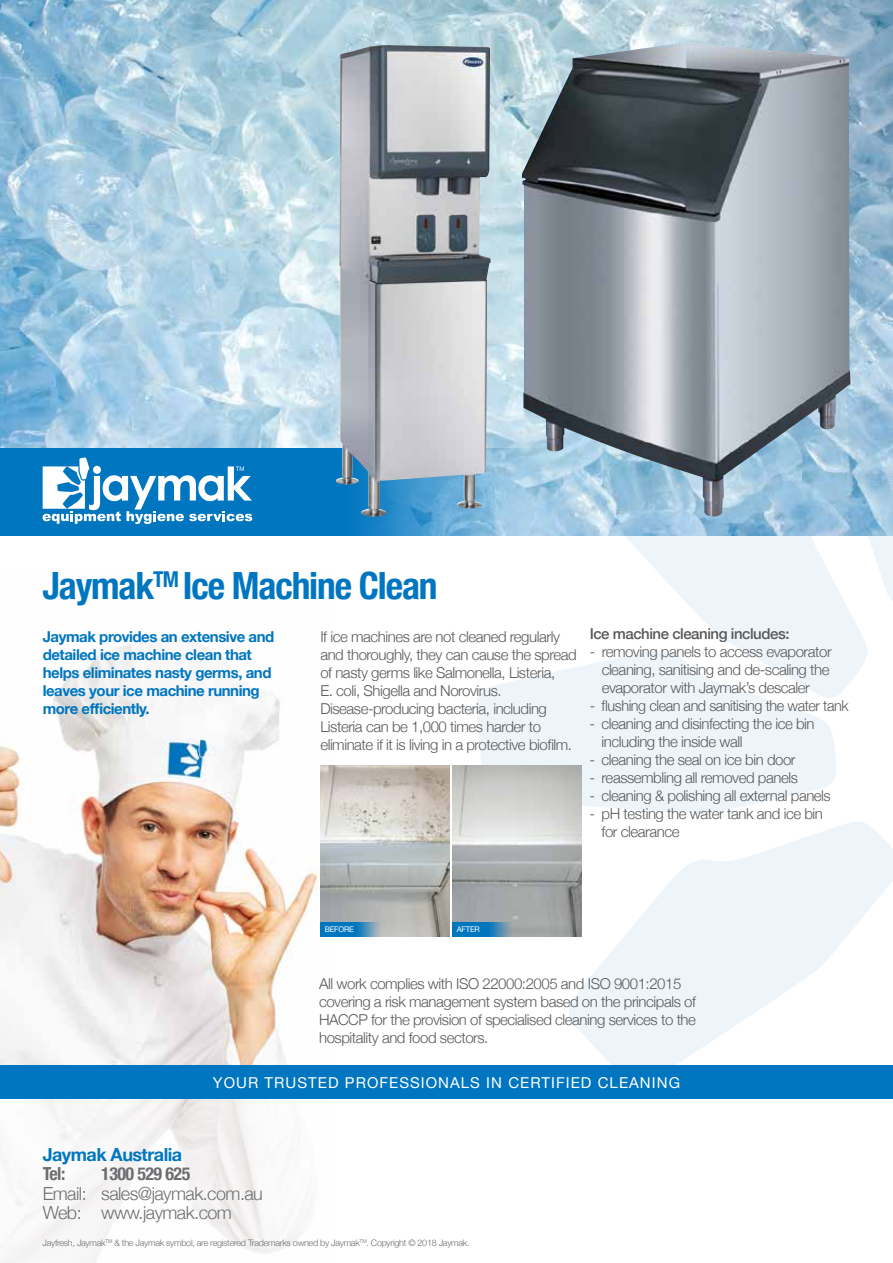
<style>
.page{position:relative;width:893px;height:1263px;background:#fff}
.page>*{position:absolute;margin:0;border:0;box-sizing:border-box;transform-origin:0 0}
.t1{font:700 condensed 37.5px "Helvetica Neue";letter-spacing:-.03em;color:#0076c0}
.t2{font:300 18px/19.5px "Helvetica Neue";letter-spacing:-.03em;color:#6d6e71}
.t3{font:700 18px "Helvetica Neue";letter-spacing:-.03em;color:#0076c0}
.t4{font:700 condensed 18px "Helvetica Neue";letter-spacing:-.03em;color:#6d6e71}
.t5{font:300 15px/18px "Helvetica Neue";letter-spacing:-.03em;color:#58595b}
.t6{font:700 15px/18px "Helvetica Neue";letter-spacing:-.03em;color:#0076c0}
.t7{font:15px "Helvetica Neue";letter-spacing:.07em;color:#fff}
.t8{font:500 15px "Helvetica Neue";letter-spacing:-.03em;color:#58595b}
.t9{font:300 9px "Helvetica Neue";letter-spacing:-.03em;color:#6d6e71}
.t10{font:7.65px "Helvetica Neue";letter-spacing:-.03em;color:#fff}
</style>
<div class="page">
<img style="left:0;top:639px;width:330px;height:426px">
<img style="left:0;top:0;width:893px;height:449px">
<svg style="left:475px;top:392px;width:418px;height:673px;fill:#eef5fa"></svg>
<svg style="left:845px;top:244px;width:48px;height:361px"></svg>
<div style="left:0;top:1065px;width:893px;height:34px;background:#0076c0"></div>
<img style="left:0;top:449px;width:824px;height:87px">
<svg style="left:43px;top:457px;width:209px;height:67px"></svg>
<img style="left:452px;top:766px;width:129px;height:170px">
<img style="left:320px;top:766px;width:129px;height:170px">
<img style="left:320px;top:922px;width:92px;height:14px">
<img style="left:452px;top:922px;width:92px;height:14px">
<img style="left:522px;top:43px;width:328px;height:474px">
<img style="left:336px;top:45px;width:155px;height:472px">
<h1 class="t1" style="left:43px;top:555px;width:397px">Jaymak<sup>TM</sup> Ice Machine Clean</h1>
<p class="t5" style="left:320px;top:626px;width:258px">If ice machines are not cleaned regularly and thoroughly, they can cause the spread of nasty germs like Salmonella, Listeria,<br>E. coli, Shigella and Norovirus.<br>Disease-producing bacteria, including Listeria can be 1,000 times harder to eliminate if it is living in a protective biofilm.</p>
<p class="t8" style="left:590px;top:621px;width:201px">Ice machine cleaning includes:</p>
<p class="t6" style="left:43px;top:628px;width:233px">Jaymak provides an extensive and detailed ice machine clean that helps eliminates nasty germs, and leaves your ice machine running more efficiently.</p>
<p class="t5" style="left:602px;top:641px;width:232px;text-indent:-12px">- removing panels to access evaporator cleaning, sanitising and de-scaling the evaporator with Jaymak’s descaler</p>
<p class="t5" style="left:590px;top:695px;width:260px">- flushing clean and sanitising the water tank</p>
<p class="t5" style="left:602px;top:713px;width:215px;text-indent:-12px">- cleaning and disinfecting the ice bin including the inside wall</p>
<p class="t5" style="left:590px;top:749px;width:208px">- cleaning the seal on ice bin door</p>
<p class="t5" style="left:590px;top:767px;width:210px">- reassembling all removed panels</p>
<p class="t5" style="left:590px;top:785px;width:243px">- cleaning &amp; polishing all external panels</p>
<p class="t5" style="left:602px;top:803px;width:223px;text-indent:-12px">- pH testing the water tank and ice bin for clearance</p>
<p class="t10" style="left:325px;top:923px;width:31px">BEFORE</p>
<p class="t10" style="left:457px;top:923px;width:24px">AFTER</p>
<p class="t5" style="left:319px;top:973px;width:378px">All work complies with ISO 22000:2005 and ISO 9001:2015 covering a risk management system based on the principals of HACCP for the provision of specialised cleaning services to the hospitality and food sectors.</p>
<p class="t7" style="left:213px;top:1072px;width:469px">YOUR TRUSTED PROFESSIONALS IN CERTIFIED CLEANING</p>
<p class="t3" style="left:43px;top:1140px;width:141px">Jaymak Australia</p>
<p class="t4" style="left:43px;top:1159px;width:24px">Tel:</p>
<p class="t4" style="left:101px;top:1159px;width:91px">1300 529 625</p>
<p class="t2" style="left:43px;top:1182px;width:222px">Email: sales@jaymak.com.au<br>Web: www.jaymak.com</p>
<p class="t9" style="left:43px;top:1236px;width:429px">Jayfresh, Jaymak<sup>TM</sup> &amp; the Jaymak symbol, are registered Trademarks owned by Jaymak<sup>TM</sup>. Copyright © 2018 Jaymak.</p>
</div>
